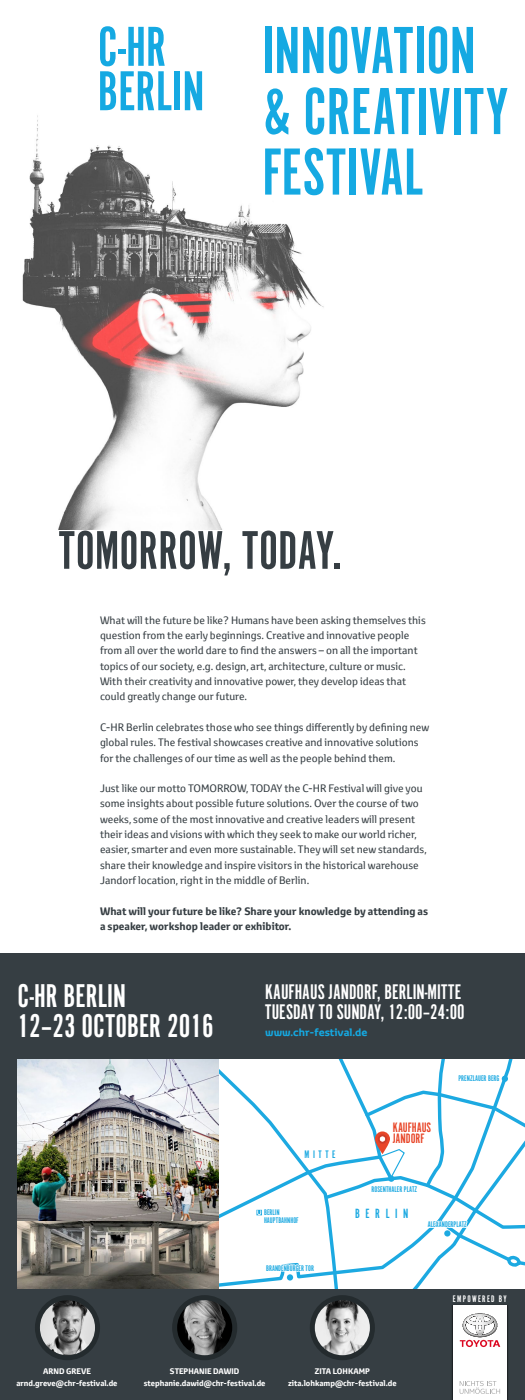
<style>
.page{position:relative;width:525px;height:1400px;background:#fff}
.page>*{position:absolute;margin:0;border:0;box-sizing:border-box;transform-origin:0 0}
.t1{font:56.44px "Alternate Got No 1 D";color:#363e43}
.t2{font:34.21px/29.7px "Alternate Got No 1 D";color:#fff}
.t3{font:21.96px/20.1px "Alternate Got No 1 D";color:#fff}
.t4{font:14.17px/10.7px "Alternate Got No 1 D";color:#e84629}
.t5{font:13.91px "Alternate Got No 1 D";letter-spacing:.4em;color:#1ca9e1}
.t6{font:11.38px "Alternate Got No 1 D";letter-spacing:.315em;color:#1ca9e1}
.t7{font:10.5px/15.3px "Toyota Text";color:#363e43}
.t8{font:700 10.5px/15.3px "Toyota Text";color:#363e43}
.t9{font:700 10.5px "Toyota Display";color:#15a9e2}
.t10{font:9.89px "Alternate Got No 1 D";letter-spacing:.13em;color:#fff}
.t11{font:8.49px/7.7px "Alternate Got No 1 D";color:#1ca9e1}
.t12{font:700 7.88px/12.2px "Toyota Text";color:#fff;text-align:center}
</style>
<div class="page">
<img style="left:22px;top:84px;width:478px;height:446px">
<svg style="left:100px;top:26px;width:71px;height:84px"></svg>
<div style="left:175px;top:71px;width:5px;height:39px;background:#15a9e2"></div>
<svg style="left:185px;top:71px;width:17px;height:39px"></svg>
<svg style="left:265px;top:148px;width:80px;height:47px"></svg>
<div style="left:350px;top:149px;width:6px;height:46px;background:#15a9e2"></div>
<svg style="left:360px;top:149px;width:62px;height:46px"></svg>
<svg style="left:266px;top:88px;width:23px;height:47px"></svg>
<svg style="left:306px;top:87px;width:109px;height:48px"></svg>
<div style="left:419px;top:88px;width:6px;height:46px;background:#15a9e2"></div>
<svg style="left:430px;top:88px;width:20px;height:46px"></svg>
<div style="left:454px;top:88px;width:7px;height:46px;background:#15a9e2"></div>
<svg style="left:465px;top:88px;width:43px;height:46px"></svg>
<div style="left:265px;top:27px;width:7px;height:46px;background:#15a9e2"></div>
<svg style="left:277px;top:26px;width:136px;height:48px"></svg>
<div style="left:417px;top:27px;width:6px;height:46px;background:#15a9e2"></div>
<svg style="left:429px;top:26px;width:18px;height:48px"></svg>
<svg style="left:453px;top:27px;width:20px;height:46px"></svg>
<svg style="left:219px;top:1059px;width:306px;height:231px"></svg>
<div style="left:0;top:1049px;width:219px;height:251px;background:#363e43"></div>
<img style="left:18px;top:1059px;width:201px;height:230px">
<div style="left:0;top:953px;width:525px;height:106px;background:#363e43"></div>
<div style="left:0;top:1290px;width:525px;height:110px;background:#363e43"></div>
<div style="left:450px;top:1303px;width:60px;height:97px;background:#000;opacity:.4"></div>
<img style="left:451px;top:1306px;width:58px;height:94px">
<div style="left:453px;top:1306px;width:54px;height:94px;background:#fff"></div>
<svg style="left:460px;top:1313px;width:40px;height:34px"></svg>
<svg style="left:460px;top:1381px;width:40px;height:13px"></svg>
<img style="left:175px;top:1298px;width:60px;height:60px;border-radius:30px">
<div style="left:172px;top:1295px;width:65px;height:65px;border:5px solid #242b2e;border-radius:50%"></div>
<img style="left:313px;top:1301px;width:56px;height:57px">
<div style="left:310px;top:1295px;width:65px;height:65px;border:5px solid #242b2e;border-radius:50%"></div>
<img style="left:38px;top:1301px;width:56px;height:56px">
<div style="left:35px;top:1295px;width:65px;height:65px;border:5px solid #242b2e;border-radius:50%"></div>
<h1 class="t1" style="left:59px;top:520px;width:285px">TOMORROW, TODAY.</h1>
<p class="t7" style="left:100px;top:612px;width:327px">What will the future be like? Humans have been asking themselves this question from the early beginnings. Creative and innovative people from all over the world dare to find the answers – on all the important topics of our society, e.g. design, art, architecture, culture or music.<br>With their creativity and innovative power, they develop ideas that could greatly change our future.</p>
<p class="t7" style="left:100px;top:719px;width:331px">C-HR Berlin celebrates those who see things differently by defining new global rules. The festival showcases creative and innovative solutions for the challenges of our time as well as the people behind them.</p>
<p class="t7" style="left:100px;top:781px;width:328px">Just like our motto TOMORROW, TODAY the C-HR Festival will give you some insights about possible future solutions. Over the course of two weeks, some of the most innovative and creative leaders will present their ideas and visions with which they seek to make our world richer, easier, smarter and even more sustainable. They will set new standards, share their knowledge and inspire visitors in the historical warehouse Jandorf location, right in the middle of Berlin.</p>
<p class="t8" style="left:100px;top:903px;width:330px">What will your future be like? Share your knowledge by attending as a speaker, workshop leader or exhibitor.</p>
<h2 class="t2" style="left:18px;top:982px;width:198px">C-HR BERLIN<br>12–23 OCTOBER 2016</h2>
<h3 class="t3" style="left:265px;top:982px;width:201px">KAUFHAUS JANDORF, BERLIN-MITTE<br>TUESDAY TO SUNDAY, 12:00–24:00</h3>
<p class="t9" style="left:265px;top:1025px;width:104px">www.chr-festival.de</p>
<p class="t12" style="left:16px;top:1365px;width:103px">ARND GREVE arnd.greve@chr-festival.de</p>
<p class="t6" style="left:305px;top:1148px;width:33px">MITTE</p>
<p class="t11" style="left:264px;top:1209px;width:36px">BERLIN<br>HAUPTBAHNHOF</p>
<p class="t11" style="left:266px;top:1264px;width:50px">BRANDENBURGER TOR</p>
<h3 class="t4" style="left:393px;top:1123px;width:40px">KAUFHAUS<br>JANDORF</h3>
<p class="t11" style="left:372px;top:1186px;width:47px">ROSENTHALER PLATZ</p>
<h3 class="t5" style="left:355px;top:1206px;width:55px">BERLIN</h3>
<p class="t11" style="left:458px;top:1075px;width:42px">PRENZLAUER BERG</p>
<p class="t11" style="left:428px;top:1221px;width:41px">ALEXANDERPLATZ</p>
<p class="t10" style="left:453px;top:1293px;width:55px">EMPOWERED BY</p>
<p class="t12" style="left:144px;top:1365px;width:123px">STEPHANIE DAWID stephanie.dawid@chr-festival.de</p>
<p class="t12" style="left:288px;top:1365px;width:110px">ZITA LOHKAMP zita.lohkamp@chr-festival.de</p>
</div>
